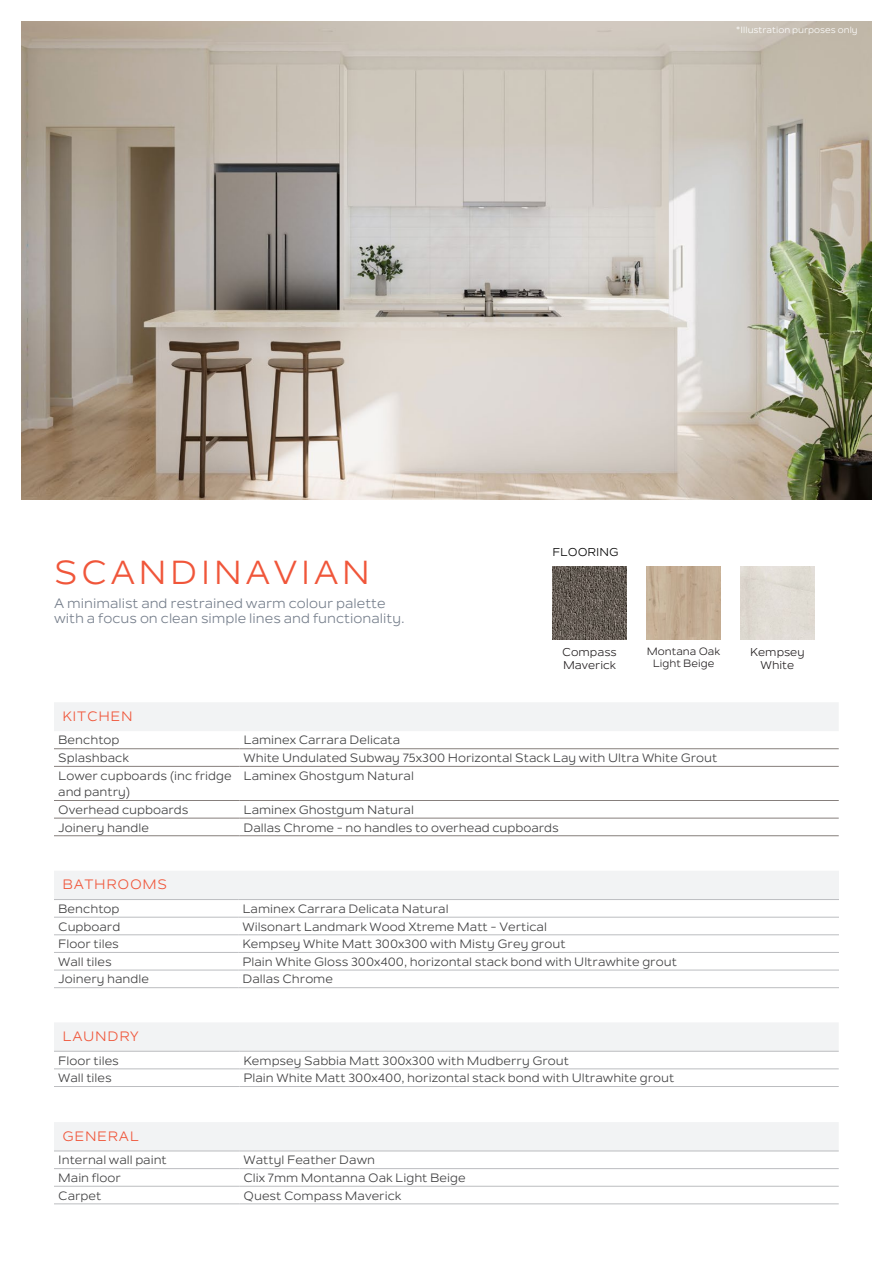
<style>
.page{position:relative;width:893px;height:1263px;background:#fff}
.page>*{position:absolute;margin:0;border:0;box-sizing:border-box;transform-origin:0 0}
.Bodytext{font:33px "Nolan";letter-spacing:.1em;color:#f0563a}
.product_name_8pt{font:13.5px/15px "Nolan";color:#747d8a}
.t1{font:13.5px "Nolan";letter-spacing:.05em;color:#f0563a}
.table_text{font:12px/16.5px "Nolan";color:#3e3e3f}
.t2{font:11.25px/13.5px "Nolan";color:#231f20}
.t3{font:11.25px "Nolan";color:#000}
.t4{font:10.5px "Nolan";color:#231f20}
.heading{font:9px "Nolan";color:#fff}
</style>
<div class="page">
<img style="left:21px;top:21px;width:851px;height:479px">
<img style="left:553px;top:567px;width:73px;height:73px">
<img style="left:647px;top:567px;width:73px;height:73px">
<div style="left:54px;top:703px;width:784px;height:28px;background:#f2f3f4"></div>
<hr style="left:54px;top:748px;width:185px;height:1px;background:#867f7c">
<hr style="left:239px;top:748px;width:600px;height:1px;background:#867f7c">
<hr style="left:54px;top:766px;width:185px;height:1px;background:#867f7c">
<hr style="left:239px;top:766px;width:600px;height:1px;background:#867f7c">
<hr style="left:54px;top:800px;width:185px;height:1px;background:#867f7c">
<hr style="left:239px;top:800px;width:600px;height:1px;background:#867f7c">
<hr style="left:54px;top:818px;width:185px;height:1px;background:#867f7c">
<hr style="left:239px;top:818px;width:600px;height:1px;background:#867f7c">
<hr style="left:54px;top:835px;width:185px;height:1px;background:#867f7c">
<hr style="left:239px;top:835px;width:600px;height:1px;background:#867f7c">
<div style="left:54px;top:871px;width:785px;height:28px;background:#f2f3f4"></div>
<hr style="left:54px;top:917px;width:184px;height:1px;background:#bcbdc0">
<hr style="left:238px;top:917px;width:601px;height:1px;background:#bcbdc0">
<hr style="left:54px;top:934px;width:184px;height:1px;background:#bcbdc0">
<hr style="left:238px;top:934px;width:601px;height:1px;background:#bcbdc0">
<hr style="left:54px;top:952px;width:184px;height:1px;background:#bcbdc0">
<hr style="left:238px;top:952px;width:601px;height:1px;background:#bcbdc0">
<hr style="left:54px;top:970px;width:184px;height:1px;background:#bcbdc0">
<hr style="left:238px;top:970px;width:601px;height:1px;background:#bcbdc0">
<hr style="left:54px;top:899px;width:184px;height:1px;background:#bcbdc0">
<hr style="left:238px;top:899px;width:601px;height:1px;background:#bcbdc0">
<hr style="left:54px;top:987px;width:184px;height:1px;background:#bcbdc0">
<hr style="left:238px;top:987px;width:601px;height:1px;background:#bcbdc0">
<div style="left:54px;top:1023px;width:785px;height:28px;background:#f2f3f4"></div>
<hr style="left:54px;top:1051px;width:185px;height:1px;background:#bcbdc0">
<hr style="left:239px;top:1051px;width:600px;height:1px;background:#bcbdc0">
<hr style="left:54px;top:1068px;width:185px;height:1px;background:#bcbdc0">
<hr style="left:239px;top:1068px;width:600px;height:1px;background:#bcbdc0">
<hr style="left:54px;top:1086px;width:185px;height:1px;background:#bcbdc0">
<hr style="left:239px;top:1086px;width:600px;height:1px;background:#bcbdc0">
<div style="left:54px;top:1122px;width:785px;height:29px;background:#f2f3f4"></div>
<hr style="left:54px;top:1151px;width:185px;height:1px;background:#bcbdc0">
<hr style="left:239px;top:1151px;width:600px;height:1px;background:#bcbdc0">
<hr style="left:54px;top:1168px;width:185px;height:1px;background:#bcbdc0">
<hr style="left:239px;top:1168px;width:600px;height:1px;background:#bcbdc0">
<hr style="left:54px;top:1186px;width:185px;height:1px;background:#bcbdc0">
<hr style="left:239px;top:1186px;width:600px;height:1px;background:#bcbdc0">
<hr style="left:54px;top:1203px;width:185px;height:1px;background:#bcbdc0">
<hr style="left:239px;top:1203px;width:600px;height:1px;background:#bcbdc0">
<p class="heading" style="left:736px;top:24px;width:123px">*Illustration purposes only</p>
<p class="Bodytext" style="left:54px;top:553px;width:318px">SCANDINAVIAN</p>
<p class="product_name_8pt" style="left:54px;top:596px;width:352px">A minimalist and restrained warm colour palette with a focus on clean simple lines and functionality.</p>
<p class="t3" style="left:552px;top:546px;width:68px">FLOORING</p>
<p class="t2" style="left:562px;top:645px;width:56px">Compass<br>Maverick</p>
<p class="t4" style="left:647px;top:645px;width:75px">Montana Oak</p>
<p class="t4" style="left:653px;top:657px;width:63px">Light Beige</p>
<p class="t2" style="left:750px;top:645px;width:56px;text-align:center">Kempsey<br>White</p>
<p class="t1" style="left:63px;top:708px;width:72px">KITCHEN</p>
<p class="table_text" style="left:58px;top:732px;width:63px">Benchtop</p>
<p class="table_text" style="left:244px;top:732px;width:158px">Laminex Carrara Delicata</p>
<p class="table_text" style="left:58px;top:750px;width:72px">Splashback</p>
<p class="table_text" style="left:244px;top:750px;width:475px">White Undulated Subway 75x300 Horizontal Stack Lay with Ultra White Grout</p>
<p class="table_text" style="left:58px;top:768px;width:175px">Lower cupboards (inc fridge and pantry)</p>
<p class="table_text" style="left:244px;top:768px;width:172px">Laminex Ghostgum Natural</p>
<p class="table_text" style="left:58px;top:802px;width:132px">Overhead cupboards</p>
<p class="table_text" style="left:244px;top:802px;width:172px">Laminex Ghostgum Natural</p>
<p class="table_text" style="left:58px;top:819px;width:92px">Joinery handle</p>
<p class="table_text" style="left:244px;top:819px;width:317px">Dallas Chrome - no handles to overhead cupboards</p>
<p class="t1" style="left:63px;top:877px;width:106px">BATHROOMS</p>
<p class="table_text" style="left:58px;top:901px;width:63px">Benchtop</p>
<p class="table_text" style="left:242px;top:901px;width:208px">Laminex Carrara Delicata Natural</p>
<p class="table_text" style="left:58px;top:918px;width:64px">Cupboard</p>
<p class="table_text" style="left:242px;top:918px;width:306px">Wilsonart Landmark Wood Xtreme Matt - Vertical</p>
<p class="table_text" style="left:58px;top:936px;width:62px">Floor tiles</p>
<p class="table_text" style="left:242px;top:936px;width:325px">Kempsey White Matt 300x300 with Misty Grey grout</p>
<p class="table_text" style="left:58px;top:954px;width:55px">Wall tiles</p>
<p class="table_text" style="left:242px;top:954px;width:436px">Plain White Gloss 300x400, horizontal stack bond with Ultrawhite grout</p>
<p class="table_text" style="left:58px;top:971px;width:92px">Joinery handle</p>
<p class="table_text" style="left:242px;top:971px;width:92px">Dallas Chrome</p>
<p class="t1" style="left:63px;top:1028px;width:78px">LAUNDRY</p>
<p class="table_text" style="left:58px;top:1052px;width:62px">Floor tiles</p>
<p class="table_text" style="left:244px;top:1052px;width:327px">Kempsey Sabbia Matt 300x300 with Mudberry Grout</p>
<p class="table_text" style="left:58px;top:1070px;width:55px">Wall tiles</p>
<p class="table_text" style="left:244px;top:1070px;width:432px">Plain White Matt 300x400, horizontal stack bond with Ultrawhite grout</p>
<p class="t1" style="left:63px;top:1128px;width:78px">GENERAL</p>
<p class="table_text" style="left:58px;top:1152px;width:110px">Internal wall paint</p>
<p class="table_text" style="left:244px;top:1152px;width:133px">Wattyl Feather Dawn</p>
<p class="table_text" style="left:58px;top:1170px;width:64px">Main floor</p>
<p class="table_text" style="left:244px;top:1170px;width:224px">Clix 7mm Montanna Oak Light Beige</p>
<p class="table_text" style="left:58px;top:1187px;width:45px">Carpet</p>
<p class="table_text" style="left:244px;top:1187px;width:159px">Quest Compass Maverick</p>
</div>
